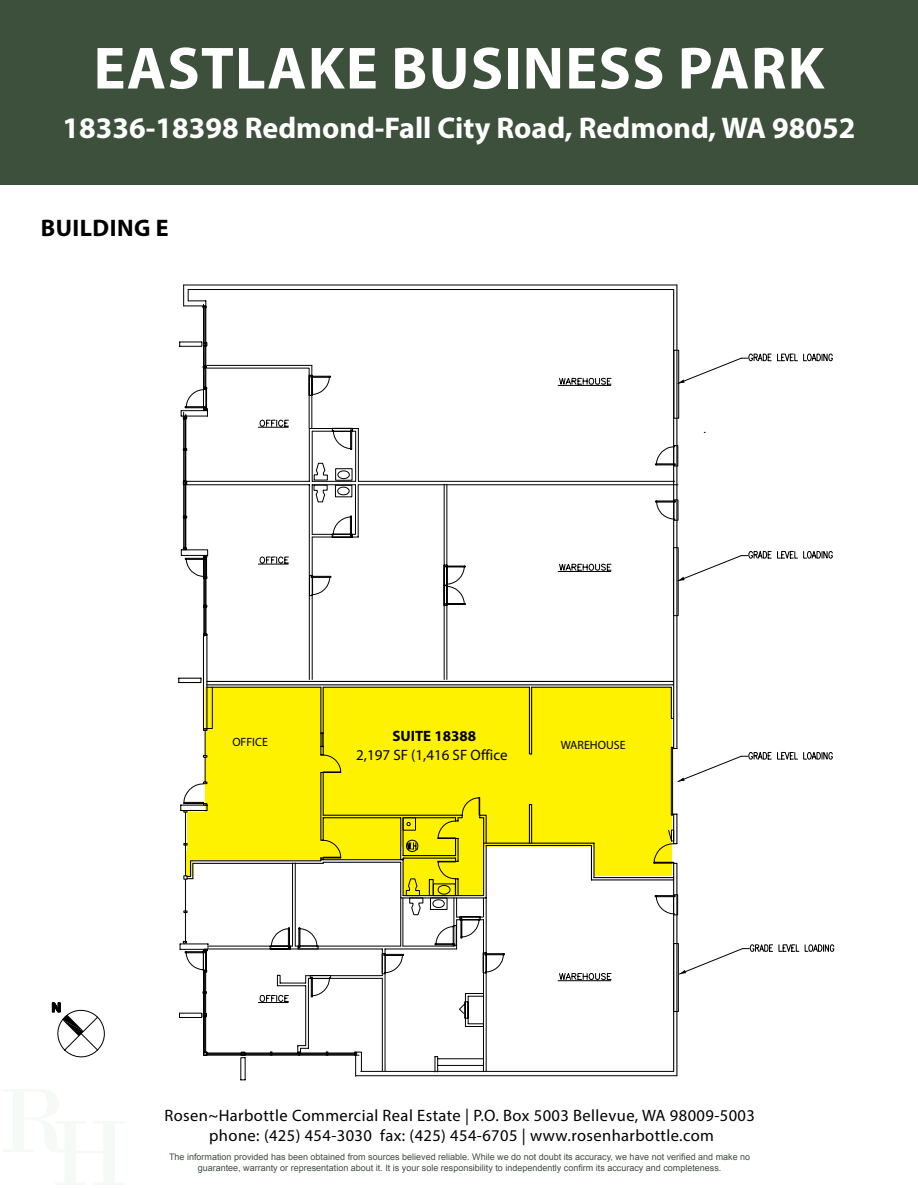
<style>
.page{position:relative;width:918px;height:1188px;background:#fff}
.page>*{position:absolute;margin:0;border:0;box-sizing:border-box;transform-origin:0 0}
.t1{font:700 60px "Myriad Pro";letter-spacing:.02em;color:#fff}
.t2{font:700 30px "Myriad Pro";color:#fff}
.t3{font:700 24px "Myriad Pro";color:#000}
.t4{font:16.5px/19.8px "Myriad Pro";letter-spacing:.025em;color:#000;text-align:center}
.t5{font:15px "Myriad";color:#000}
.t6{font:700 15px "Myriad";color:#000}
.t7{font:12px "Myriad";color:#000}
.t8{font:9px/10.8px "Arial";color:#3d503c;text-align:center}
</style>
<div class="page">
<div style="left:0;top:0;width:918px;height:184px;background:#3d503c"></div>
<svg style="left:240px;top:1056px;width:217px;height:24px"></svg>
<hr style="left:356px;top:1075px;width:321px;height:1px;background:#000">
<hr style="left:361px;top:1071px;width:313px;height:1px;background:#000">
<svg style="left:483px;top:284px;width:195px;height:793px"></svg>
<svg style="left:178px;top:285px;width:655px;height:771px"></svg>
<svg style="left:258px;top:376px;width:354px;height:627px"></svg>
<svg style="left:51px;top:1002px;width:54px;height:56px"></svg>
<h1 class="t1" style="left:94px;top:29px;width:732px">EASTLAKE BUSINESS PARK</h1>
<h2 class="t2" style="left:63px;top:108px;width:794px">18336-18398 REDMOND-FALL CITY ROAD, REDMOND, WA 98052</h2>
<h3 class="t3" style="left:41px;top:212px;width:129px">BUI LDING E</h3>
<h3 class="t6" style="left:392px;top:728px;width:85px">SUITE 18388</h3>
<h3 class="t5" style="left:356px;top:747px;width:153px">2,197 SF (1,416 SF Office</h3>
<h3 class="t7" style="left:232px;top:736px;width:37px">OFFICE</h3>
<h3 class="t7" style="left:561px;top:739px;width:66px">WAREHOUSE</h3>
<h3 class="t4" style="left:164px;top:1105px;width:592px">Rosen~Harbottle Commercial Real Estate | P.O. Box 5003 Bellevue, WA 98009-5003 phone: (425) 454-3030 fax: (425) 454-6705 | www.rosenharbottle.com</h3>
<p class="t8" style="left:169px;top:1152px;width:583px">The information provided has been obtained from sources believed reliable. While we do not doubt its accuracy, we have not verified and make no guarantee, warranty or representation about it. It is your sole responsibility to independently confirm its accuracy and completeness.</p>
</div>
